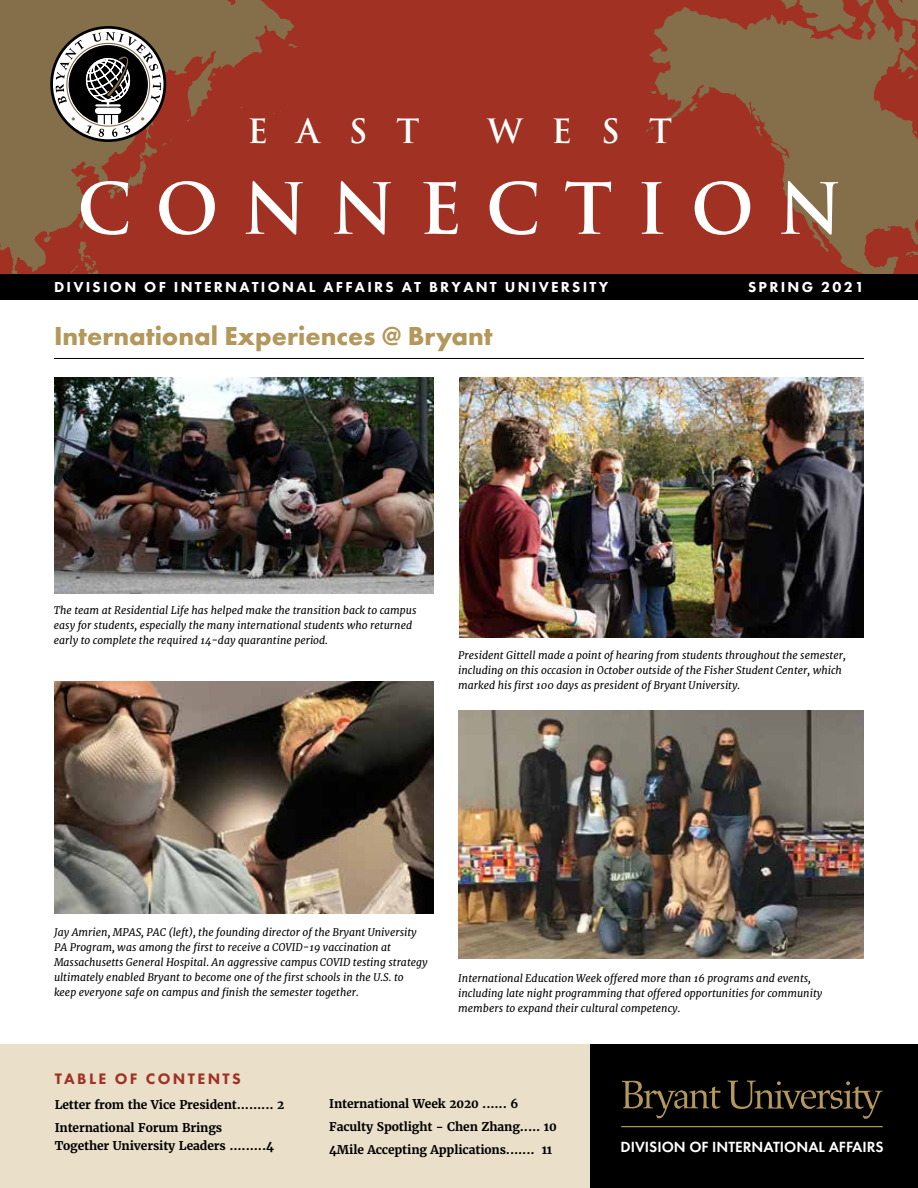
<style>
.page{position:relative;width:918px;height:1188px;background:#fff}
.page>*{position:absolute;margin:0;border:0;box-sizing:border-box;transform-origin:0 0}
.t1{font:700 68.7px "Trajan";letter-spacing:.35em;color:#fff}
.t2{font:700 32.55px "Trajan";letter-spacing:.9em;color:#fff}
.t3{font:700 27px "Futura PT";color:#b4975a}
.t4{font:800 15.75px "Futura PT";letter-spacing:.15em;color:#a03123}
.t5{font:600 15.3px "Futura PT";color:#fff}
.t6{font:800 15px "Futura PT";letter-spacing:.15em;color:#fff}
.t7{font:700 12px/23.4px "Merriweather";letter-spacing:-.01em;color:#000}
.t8{font:italic 10.5px/15px "Merriweather";color:#000}
.t9{font:9.15px "Aldus Roman SC";color:#856f4a}
</style>
<div class="page">
<div style="left:0;top:0;width:918px;height:282px;background:#a03123"></div>
<svg style="left:649px;top:0;width:269px;height:274px"></svg>
<svg style="left:905px;top:246px;width:13px;height:16px"></svg>
<svg style="left:913px;top:131px;width:4px;height:3px"></svg>
<svg style="left:889px;top:0;width:29px;height:81px"></svg>
<svg style="left:780px;top:0;width:89px;height:32px"></svg>
<svg style="left:645px;top:127px;width:8px;height:6px"></svg>
<svg style="left:650px;top:91px;width:6px;height:3px"></svg>
<svg style="left:689px;top:103px;width:8px;height:9px"></svg>
<svg style="left:756px;top:126px;width:6px;height:11px"></svg>
<svg style="left:771px;top:143px;width:16px;height:12px"></svg>
<svg style="left:781px;top:44px;width:23px;height:17px"></svg>
<svg style="left:805px;top:75px;width:25px;height:13px"></svg>
<svg style="left:823px;top:95px;width:12px;height:6px"></svg>
<svg style="left:848px;top:104px;width:5px;height:10px"></svg>
<svg style="left:854px;top:128px;width:16px;height:18px"></svg>
<svg style="left:882px;top:151px;width:36px;height:33px"></svg>
<svg style="left:0;top:0;width:295px;height:274px"></svg>
<svg style="left:79px;top:219px;width:6px;height:11px"></svg>
<svg style="left:103px;top:208px;width:6px;height:8px"></svg>
<svg style="left:187px;top:118px;width:3px;height:4px"></svg>
<svg style="left:212px;top:73px;width:3px;height:4px"></svg>
<svg style="left:44px;top:237px;width:55px;height:37px"></svg>
<svg style="left:28px;top:93px;width:20px;height:22px"></svg>
<div style="left:0;top:274px;width:918px;height:26px;background:#000"></div>
<svg style="left:56px;top:32px;width:122px;height:167px"></svg>
<div style="left:590px;top:1044px;width:328px;height:144px;background:#000"></div>
<div style="left:0;top:1044px;width:590px;height:144px;background:#eadfc9"></div>
<hr style="left:54px;top:358px;width:810px;height:1px;background:#000">
<img style="left:458px;top:711px;width:406px;height:247px">
<svg style="left:622px;top:1081px;width:98px;height:37px"></svg>
<svg style="left:728px;top:1081px;width:155px;height:38px"></svg>
<hr style="left:621px;top:1126px;width:262px;height:1px;background:#b4975a">
<img style="left:459px;top:377px;width:405px;height:260px">
<img style="left:54px;top:377px;width:379px;height:217px">
<img style="left:54px;top:681px;width:379px;height:233px">
<p class="t9" style="left:71px;top:114px;width:6px">•</p>
<p class="t9" style="left:141px;top:114px;width:6px">•</p>
<h2 class="t2" style="left:247px;top:111px;width:174px">EAST</h2>
<h2 class="t2" style="left:487px;top:111px;width:186px">WEST</h2>
<h1 class="t1" style="left:77px;top:166px;width:767px">CONNECTION</h1>
<h3 class="t6" style="left:54px;top:278px;width:556px">DIVISION OF INTERNATIONAL AFFAIRS AT BRYANT UNIVERSITY</h3>
<h3 class="t6" style="left:748px;top:278px;width:117px">SPRING 2021</h3>
<h3 class="t3" style="left:54px;top:318px;width:440px">International Experiences @ Bryant</h3>
<p class="t8" style="left:54px;top:602px;width:364px">The team at Residential Life has helped make the transition back to campus easy for students, especially the many international students who returned early to complete the required 14-day quarantine period.</p>
<p class="t8" style="left:458px;top:648px;width:389px">President Gittell made a point of hearing from students throughout the semester, including on this occasion in October outside of the Fisher Student Center, which marked his first 100 days as president of Bryant University.</p>
<p class="t8" style="left:54px;top:925px;width:375px">Jay Amrien, MPAS, PAC (left), the founding director of the Bryant University PA Program, was among the first to receive a COVID-19 vaccination at Massachusetts General Hospital. An aggressive campus COVID testing strategy ultimately enabled Bryant to become one of the first schools in the U.S. to keep everyone safe on campus and finish the semester together.</p>
<p class="t8" style="left:458px;top:970px;width:366px">International Education Week offered more than 16 programs and events, including late night programming that offered opportunities for community members to expand their cultural competency.</p>
<h3 class="t4" style="left:55px;top:1069px;width:188px">TABLE OF CONTENTS</h3>
<p class="t7" style="left:55px;top:1093px;width:231px">Letter from the Vice President......... 2<br>International Forum Brings</p>
<p class="t7" style="left:55px;top:1134px;width:221px">Together University Leaders .........4</p>
<p class="t7" style="left:329px;top:1091px;width:229px">International Week 2020 ...... 6<br>Faculty Spotlight - Chen Zhang..... 10<br>4Mile Accepting Applications....... 11</p>
<h3 class="t5" style="left:621px;top:1137px;width:265px">DIVISION OF INTERNATIONAL AFFAIRS</h3>
</div>
